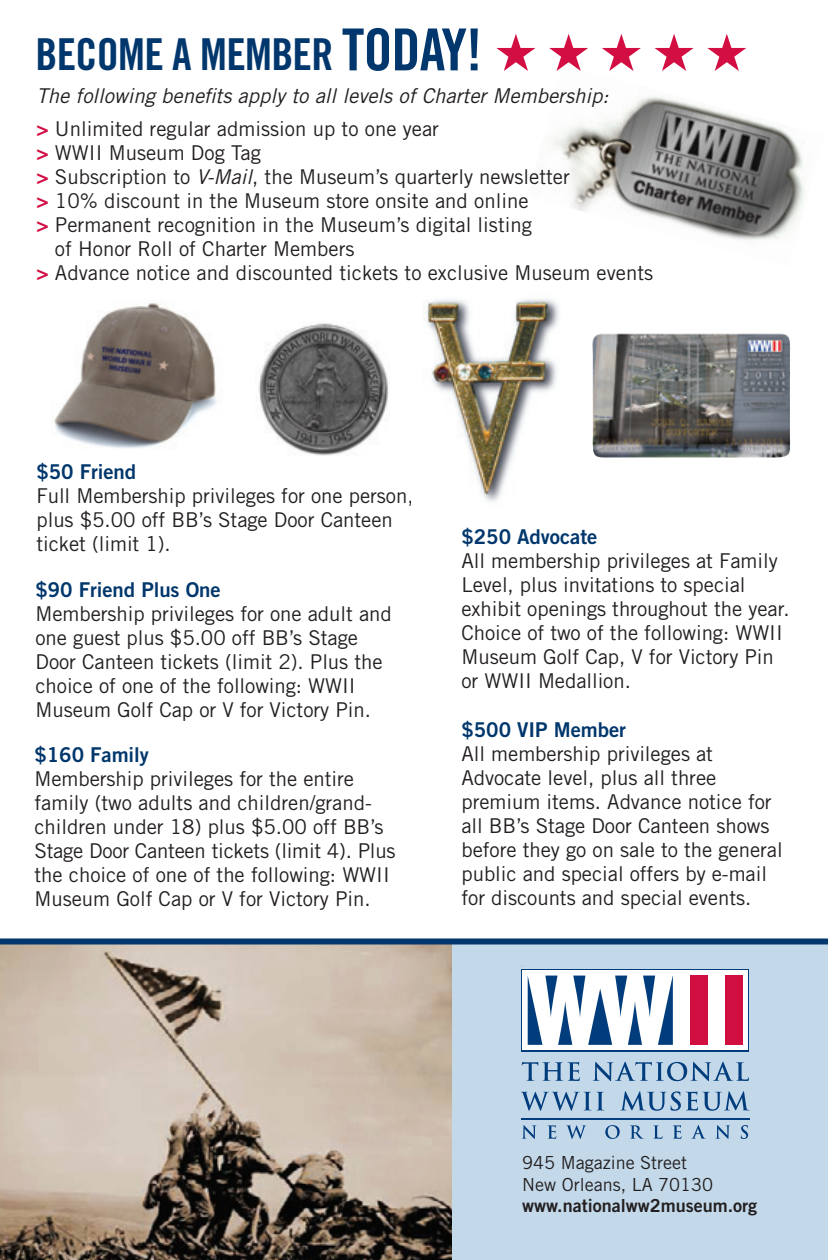
<style>
.page{position:relative;width:828px;height:1260px;background:#fff}
.page>*{position:absolute;margin:0;border:0;box-sizing:border-box;transform-origin:0 0}
.t1{font:44px "Trade Gothic LT Std Bd Cn 20";letter-spacing:-.015em;color:#01376c}
.t2{font:20.4px/24px "Trade Gothic LT Std";letter-spacing:-.005em;color:#231f20}
.t3{font:20.4px "Trade Gothic LT Std Bd 2";letter-spacing:-.005em;color:#01376c}
.t4{font:italic 20.4px "Trade Gothic LT Std";color:#231f20}
.t5{font:18px "Trade Gothic LT Std";color:#231f20}
.t6{font:18px "Trade Gothic LT Std Bd 2";color:#231f20}
.s1{font-size:58px}
.s2{color:#d20e42}
.s3{font-family:"Trade Gothic LT Std Bd 2";color:#d20e42}
.s4{font-style:italic}
</style>
<div class="page">
<img style="left:553px;top:96px;width:252px;height:144px">
<div style="left:451px;top:942px;width:377px;height:318px;background:#c3d9ea"></div>
<img style="left:0;top:944px;width:452px;height:316px">
<div style="left:521px;top:969px;width:228px;height:82px;background:#fff"></div>
<div style="left:690px;top:976px;width:18px;height:69px;background:#d10e40"></div>
<div style="left:725px;top:976px;width:18px;height:69px;background:#d10e40"></div>
<svg style="left:521px;top:1091px;width:228px;height:20px"></svg>
<svg style="left:522px;top:1062px;width:227px;height:19px"></svg>
<svg style="left:528px;top:976px;width:145px;height:69px"></svg>
<svg style="left:522px;top:1125px;width:15px;height:14px"></svg>
<svg style="left:547px;top:1125px;width:9px;height:14px"></svg>
<svg style="left:566px;top:1125px;width:20px;height:14px"></svg>
<svg style="left:605px;top:1125px;width:15px;height:14px"></svg>
<svg style="left:630px;top:1125px;width:14px;height:14px"></svg>
<svg style="left:653px;top:1125px;width:10px;height:14px"></svg>
<svg style="left:673px;top:1125px;width:9px;height:14px"></svg>
<svg style="left:691px;top:1125px;width:15px;height:14px"></svg>
<svg style="left:715px;top:1125px;width:15px;height:14px"></svg>
<svg style="left:741px;top:1125px;width:7px;height:14px"></svg>
<hr style="left:521px;top:1118px;width:228px;height:1px;background:#013d7d">
<div style="left:0;top:938px;width:828px;height:6px;background:#01376c"></div>
<img style="left:54px;top:303px;width:163px;height:146px">
<img style="left:258px;top:323px;width:131px;height:132px">
<img style="left:423px;top:299px;width:136px;height:203px">
<img style="left:592px;top:333px;width:199px;height:125px">
<p class="t1" style="left:35px;top:28px;width:714px">BECOME A MEMBER <span class="s1">TODAY!</span> <span class="s2">★</span> <span class="s2">★</span> <span class="s2">★</span> <span class="s2">★</span> <span class="s2">★</span></p>
<p class="t4" style="left:36px;top:84px;width:574px">The following benefits apply to all levels of Charter Membership:</p>
<p class="t2" style="left:36px;top:117px;width:404px"><span class="s3">&gt;</span> Unlimited regular admission up to one year</p>
<p class="t2" style="left:36px;top:141px;width:226px"><span class="s3">&gt;</span> WWII Museum Dog Tag</p>
<p class="t2" style="left:36px;top:165px;width:535px"><span class="s3">&gt;</span> Subscription to <span class="s4">V-Mail</span>, the Museum’s quarterly newsletter</p>
<p class="t2" style="left:36px;top:189px;width:494px"><span class="s3">&gt;</span> 10% discount in the Museum store onsite and online</p>
<p class="t2" style="left:55px;top:213px;width:479px;text-indent:-18px"><span class="s3">&gt;</span> Permanent recognition in the Museum’s digital listing of Honor Roll of Charter Members</p>
<p class="t2" style="left:36px;top:261px;width:618px"><span class="s3">&gt;</span> Advance notice and discounted tickets to exclusive Museum events</p>
<p class="t3" style="left:36px;top:459px;width:101px">$50 Friend</p>
<p class="t2" style="left:36px;top:484px;width:379px">Full Membership privileges for one person, plus $5.00 off BB’s Stage Door Canteen ticket (limit 1).</p>
<p class="t3" style="left:35px;top:577px;width:187px">$90 Friend Plus One</p>
<p class="t2" style="left:35px;top:602px;width:358px">Membership privileges for one adult and one guest plus $5.00 off BB’s Stage Door Canteen tickets (limit 2). Plus the choice of one of the following: WWII Museum Golf Cap or V for Victory Pin.</p>
<p class="t3" style="left:34px;top:742px;width:116px">$160 Family</p>
<p class="t2" style="left:34px;top:767px;width:363px">Membership privileges for the entire family (two adults and children/grand&shy;children under 18) plus $5.00 off BB’s Stage Door Canteen tickets (limit 4). Plus the choice of one of the following: WWII Museum Golf Cap or V for Victory Pin.</p>
<p class="t3" style="left:461px;top:524px;width:137px">$250 Advocate</p>
<p class="t2" style="left:461px;top:549px;width:330px">All membership privileges at Family Level, plus invitations to special exhibit openings throughout the year.<br>Choice of two of the following: WWII Museum Golf Cap, V for Victory Pin or WWII Medallion.</p>
<p class="t3" style="left:461px;top:717px;width:166px">$500 VIP Member</p>
<p class="t2" style="left:461px;top:741px;width:323px">All membership privileges at Advocate level, plus all three premium items. Advance notice for all BB’s Stage Door Canteen shows before they go on sale to the general public and special offers by e-mail for discounts and special events.</p>
<p class="t5" style="left:522px;top:1152px;width:166px">945 Magazine Street</p>
<p class="t5" style="left:522px;top:1174px;width:192px">New Orleans, LA 70130</p>
<p class="t6" style="left:522px;top:1195px;width:237px">www.nationalww2museum.org</p>
</div>
